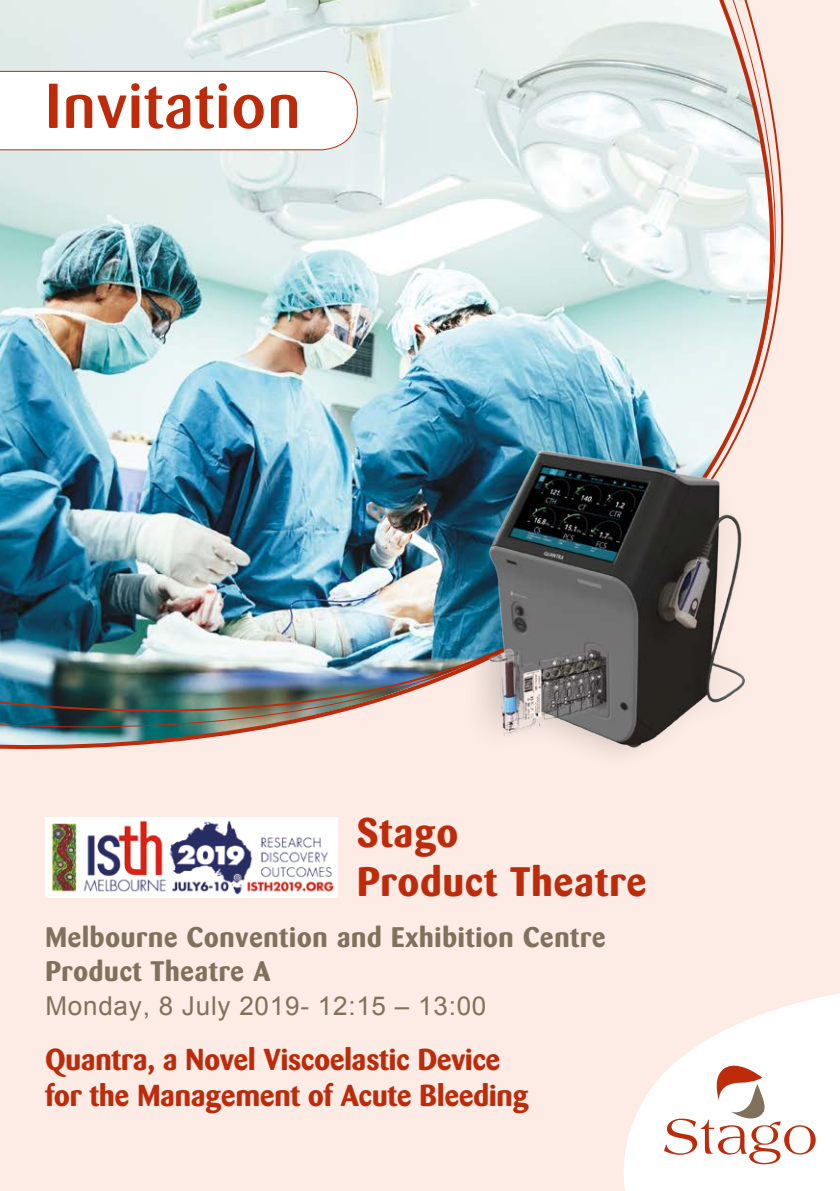
<style>
.page{position:relative;width:840px;height:1191px;background:#fff}
.page>*{position:absolute;margin:0;border:0;box-sizing:border-box;transform-origin:0 0}
.t1{font:500 62.6px "Barmeno";letter-spacing:.03em;color:#bd2b0b}
.t2{font:700 40.8px/49.4px "Barmeno";letter-spacing:.03em;color:#bd2b0b}
.t3{font:700 30px/36px "Barmeno";color:#bd2b0b}
.t4{font:700 28px/34px "Barmeno";letter-spacing:.03em;color:#80715d}
.t5{font:26px "Arial";letter-spacing:.03em;color:#80715d}
</style>
<div class="page">
<div style="left:0;top:754px;width:839px;height:437px;background:#fdece5"></div>
<svg style="left:663px;top:1065px;width:152px;height:99px"></svg>
<img style="left:0;top:0;width:839px;height:754px">
<div style="left:450px;top:426px;width:304px;height:346px;background:#000;opacity:.17"></div>
<img style="left:484px;top:448px;width:263px;height:301px">
<svg style="left:445px;top:737px;width:100px;height:12px"></svg>
<svg style="left:0;top:70px;width:358px;height:81px"></svg>
<img style="left:45px;top:817px;width:292px;height:80px">
<h1 class="t1" style="left:45px;top:69px;width:256px">Invitation</h1>
<h2 class="t2" style="left:357px;top:807px;width:290px">Stago<br>Product Theatre</h2>
<p class="t4" style="left:45px;top:920px;width:561px">Melbourne Convention and Exhibition Centre<br>Product Theatre A</p>
<p class="t5" style="left:45px;top:989px;width:442px">Monday, 8 July 2019- 12:15 – 13:00</p>
<p class="t3" style="left:45px;top:1041px;width:484px">Quantra, a Novel Viscoelastic Device for the Management of Acute Bleeding</p>
</div>
